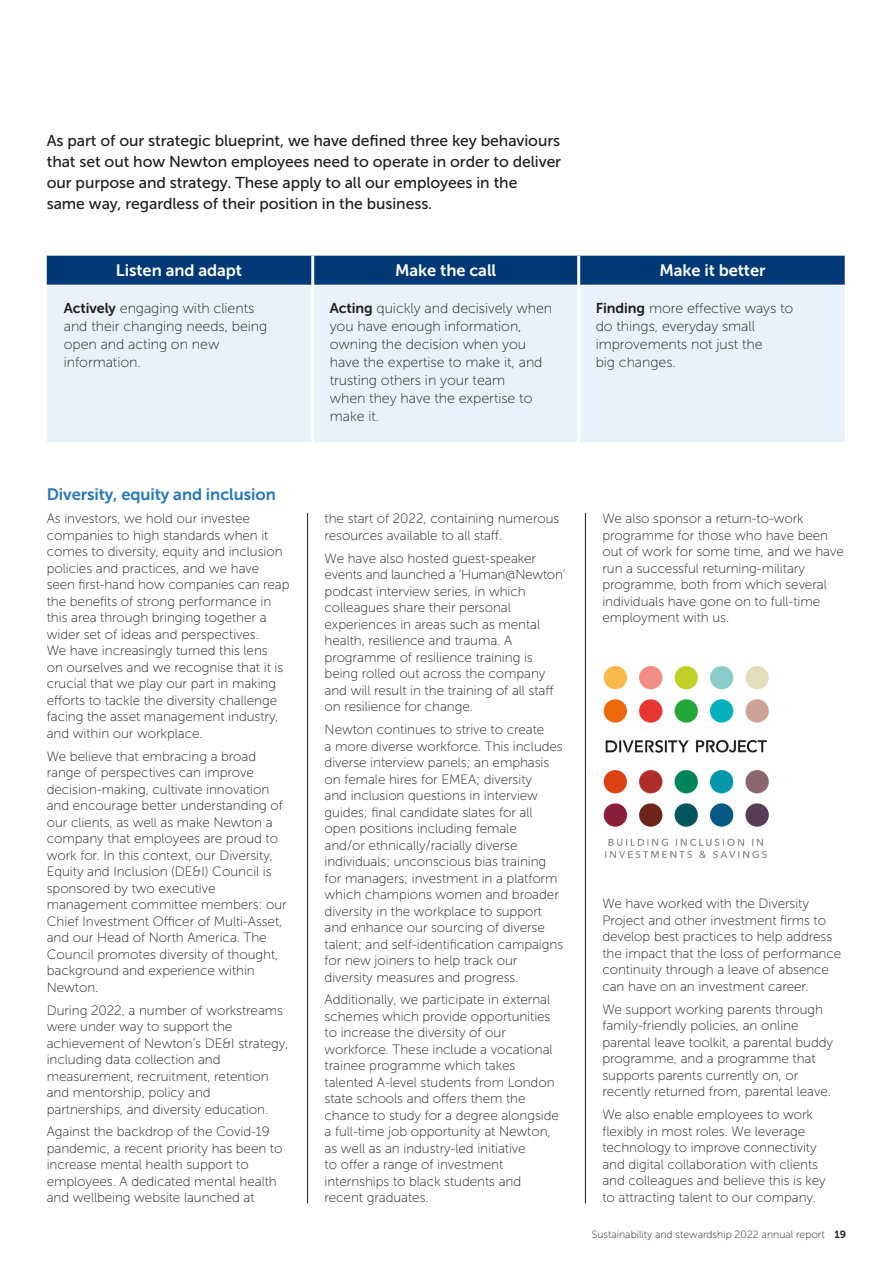
<style>
.page{position:relative;width:893px;height:1263px;background:#fff}
.page>*{position:absolute;margin:0;border:0;box-sizing:border-box;transform-origin:0 0}
.t1{font:16.5px "Museo Sans 700";letter-spacing:-.005em;color:#fff}
.t2{font:16.5px "Museo Sans 700";letter-spacing:-.005em;color:#2477bc}
.t3{font:15.75px/21px "Museo Sans 500";letter-spacing:-.005em;color:#1d1d1b}
.t4{font:14.25px/18px "Museo Sans 100";letter-spacing:-.005em;color:#1d1d1b}
.t5{font:13.5px/16.5px "Museo Sans 100";letter-spacing:-.005em;color:#1d1d1b}
.t6{font:10.5px "Museo Sans 100";color:#1d1d1b}
.s1{font-family:"Museo Sans 700"}
</style>
<div class="page">
<div style="left:47px;top:256px;width:798px;height:29px;background:#003975"></div>
<div style="left:47px;top:286px;width:798px;height:156px;background:#e9f1fb"></div>
<hr style="left:311px;top:256px;width:3px;height:29px;background:#fff">
<hr style="left:577px;top:256px;width:3px;height:29px;background:#fff">
<hr style="left:311px;top:285px;width:3px;height:157px;background:#fff">
<hr style="left:577px;top:285px;width:3px;height:157px;background:#fff">
<hr style="left:307px;top:513px;width:1px;height:690px;background:#1d1d1b">
<hr style="left:585px;top:513px;width:1px;height:690px;background:#1d1d1b">
<img style="left:603px;top:666px;width:166px;height:193px">
<p class="t3" style="left:47px;top:130px;width:516px">As part of our strategic blueprint, we have defined three key behaviours that set out how Newton employees need to operate in order to deliver our purpose and strategy. These apply to all our employees in the<br>same way, regardless of their position in the business.</p>
<p class="t1" style="left:116px;top:261px;width:128px">Listen and adapt</p>
<p class="t1" style="left:395px;top:261px;width:103px">Make the call</p>
<p class="t1" style="left:659px;top:261px;width:108px">Make it better</p>
<p class="t4" style="left:64px;top:299px;width:205px"><span class="s1">Actively</span> engaging with clients and their changing needs, being open and acting on new information.</p>
<p class="t4" style="left:330px;top:299px;width:224px"><span class="s1">Acting</span> quickly and decisively when you have enough information, owning the decision when you have the expertise to make it, and trusting others in your team<br>when they have the expertise to make it.</p>
<p class="t4" style="left:596px;top:299px;width:199px"><span class="s1">Finding</span> more effective ways to do things, everyday small improvements not just the<br>big changes.</p>
<p class="t2" style="left:47px;top:485px;width:231px">Diversity, equity and inclusion</p>
<p class="t5" style="left:47px;top:510px;width:244px">As investors, we hold our investee companies to high standards when it comes to diversity, equity and inclusion policies and practices, and we have seen first-hand how companies can reap the benefits of strong performance in this area through bringing together a wider set of ideas and perspectives.<br>We have increasingly turned this lens<br>on ourselves and we recognise that it is crucial that we play our part in making efforts to tackle the diversity challenge facing the asset management industry, and within our workplace.</p>
<p class="t5" style="left:47px;top:748px;width:242px">We believe that embracing a broad range of perspectives can improve decision-making, cultivate innovation and encourage better understanding of our clients, as well as make Newton a company that employees are proud to work for. In this context, our Diversity, Equity and Inclusion (DE&amp;I) Council is sponsored by two executive management committee members: our Chief Investment Officer of Multi-Asset, and our Head of North America. The Council promotes diversity of thought, background and experience within Newton.</p>
<p class="t5" style="left:47px;top:1002px;width:243px">During 2022, a number of workstreams were under way to support the achievement of Newton’s DE&amp;I strategy, including data collection and measurement, recruitment, retention and mentorship, policy and partnerships, and diversity education.</p>
<p class="t5" style="left:47px;top:1124px;width:237px">Against the backdrop of the Covid-19 pandemic, a recent priority has been to increase mental health support to employees. A dedicated mental health and wellbeing website launched at</p>
<p class="t5" style="left:325px;top:510px;width:236px">the start of 2022, containing numerous resources available to all staff.</p>
<p class="t5" style="left:325px;top:550px;width:242px">We have also hosted guest-speaker events and launched a ‘Human@Newton’ podcast interview series, in which colleagues share their personal experiences in areas such as mental health, resilience and trauma. A programme of resilience training is being rolled out across the company and will result in the training of all staff on resilience for change.</p>
<p class="t5" style="left:325px;top:721px;width:240px">Newton continues to strive to create<br>a more diverse workforce. This includes diverse interview panels; an emphasis on female hires for EMEA; diversity<br>and inclusion questions in interview guides; final candidate slates for all open positions including female<br>and/or ethnically/racially diverse individuals; unconscious bias training for managers; investment in a platform which champions women and broader diversity in the workplace to support and enhance our sourcing of diverse talent; and self-identification campaigns for new joiners to help track our diversity measures and progress.</p>
<p class="t5" style="left:325px;top:992px;width:236px">Additionally, we participate in external schemes which provide opportunities to increase the diversity of our workforce. These include a vocational trainee programme which takes talented A-level students from London state schools and offers them the chance to study for a degree alongside a full-time job opportunity at Newton, as well as an industry-led initiative<br>to offer a range of investment internships to black students and recent graduates.</p>
<p class="t5" style="left:602px;top:510px;width:243px">We also sponsor a return-to-work programme for those who have been out of work for some time, and we have run a successful returning-military programme, both from which several individuals have gone on to full-time employment with us.</p>
<p class="t5" style="left:602px;top:895px;width:240px">We have worked with the Diversity Project and other investment firms to develop best practices to help address the impact that the loss of performance continuity through a leave of absence can have on an investment career.</p>
<p class="t5" style="left:602px;top:1001px;width:232px">We support working parents through family-friendly policies, an online parental leave toolkit, a parental buddy programme, and a programme that supports parents currently on, or recently returned from, parental leave.</p>
<p class="t5" style="left:602px;top:1106px;width:225px">We also enable employees to work flexibly in most roles. We leverage technology to improve connectivity and digital collaboration with clients and colleagues and believe this is key to attracting talent to our company.</p>
<p class="t6" style="left:592px;top:1229px;width:256px">Sustainability and stewardship 2022 annual report <span class="s1">19</span></p>
</div>
